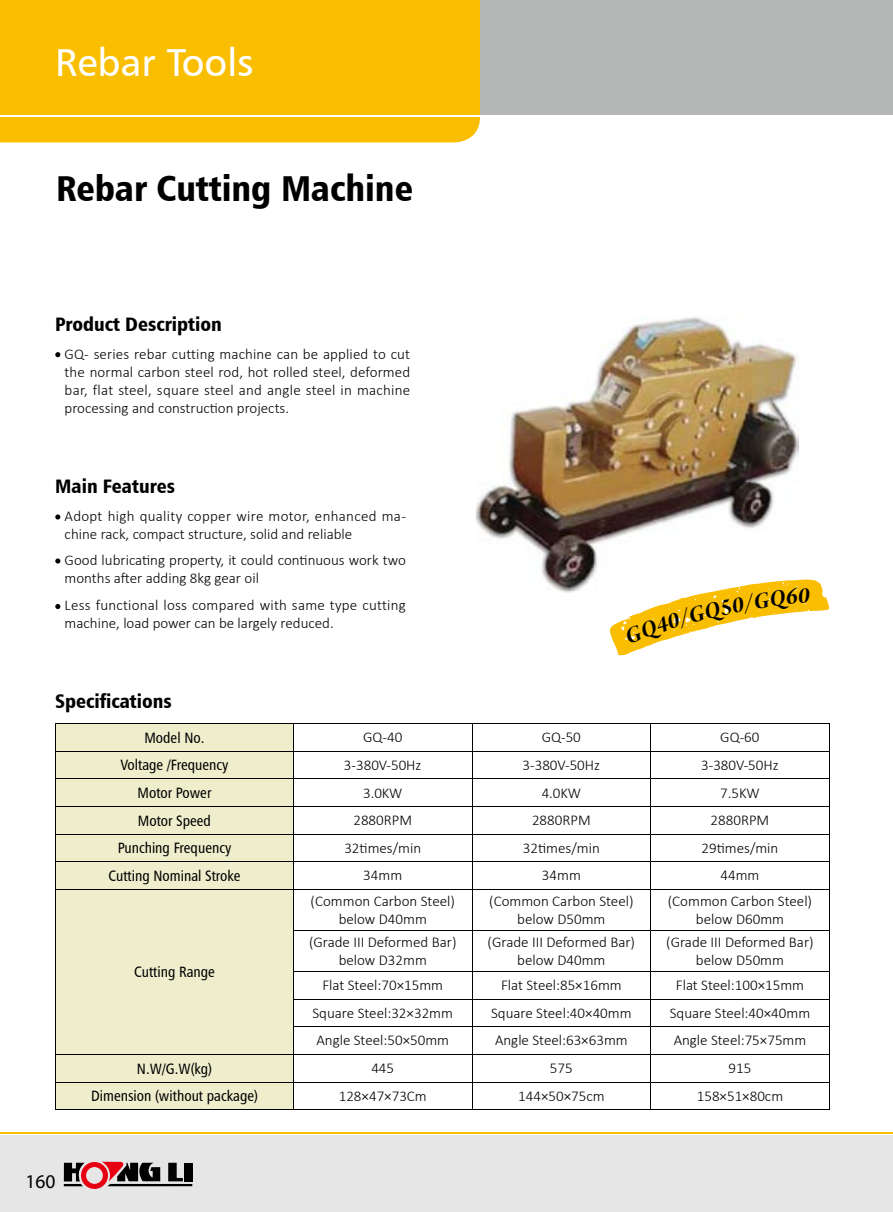
<style>
.page{position:relative;width:893px;height:1212px;background:#fff}
.page>*{position:absolute;margin:0;border:0;box-sizing:border-box;transform-origin:0 0}
.t1{font:39px "Humanist 777 BT Roman B";color:#fff}
.t2{font:36px "Humanist 777 BT Black Condensed B";color:#000}
.t3{font:19.5px "Humanist 777 BT Black Condensed B";color:#000}
.t4{font:19.5px "Myriad Pro";color:#000}
.t5{font:300 15px/18px "Calibri";color:#000;text-align:center}
.t6{font:15px "Humanist 777 BT Roman Condensed B";color:#000}
</style>
<div class="page">
<div style="left:0;top:1135px;width:893px;height:77px;background:#e6e6e6"></div>
<div style="left:0;top:0;width:893px;height:115px;background:#b5b6b6"></div>
<div style="left:0;top:0;width:480px;height:142px;background:#fabe00"></div>
<hr style="left:0;top:115px;width:480px;height:1px;background:#fff">
<hr style="left:0;top:1132px;width:893px;height:1px;background:#fabe00">
<svg style="left:64px;top:1162px;width:128px;height:27px"></svg>
<svg style="left:55px;top:352px;width:5px;height:5px"></svg>
<svg style="left:55px;top:514px;width:5px;height:5px"></svg>
<svg style="left:55px;top:558px;width:5px;height:5px"></svg>
<svg style="left:55px;top:604px;width:5px;height:5px"></svg>
<img style="left:478px;top:317px;width:320px;height:274px">
<div style="left:56px;top:724px;width:237px;height:385px;background:#eeedcc"></div>
<hr style="left:55px;top:723px;width:238px;height:1px;background:#000">
<hr style="left:293px;top:723px;width:179px;height:1px;background:#000">
<hr style="left:472px;top:723px;width:179px;height:1px;background:#000">
<hr style="left:651px;top:723px;width:178px;height:1px;background:#000">
<hr style="left:55px;top:751px;width:238px;height:1px;background:#000">
<hr style="left:293px;top:751px;width:179px;height:1px;background:#000">
<hr style="left:472px;top:751px;width:179px;height:1px;background:#000">
<hr style="left:651px;top:751px;width:178px;height:1px;background:#000">
<hr style="left:55px;top:779px;width:238px;height:1px;background:#000">
<hr style="left:293px;top:779px;width:179px;height:1px;background:#000">
<hr style="left:472px;top:779px;width:179px;height:1px;background:#000">
<hr style="left:651px;top:779px;width:178px;height:1px;background:#000">
<hr style="left:55px;top:806px;width:238px;height:1px;background:#000">
<hr style="left:293px;top:806px;width:179px;height:1px;background:#000">
<hr style="left:472px;top:806px;width:179px;height:1px;background:#000">
<hr style="left:651px;top:806px;width:178px;height:1px;background:#000">
<hr style="left:55px;top:834px;width:238px;height:1px;background:#000">
<hr style="left:293px;top:834px;width:179px;height:1px;background:#000">
<hr style="left:472px;top:834px;width:179px;height:1px;background:#000">
<hr style="left:651px;top:834px;width:178px;height:1px;background:#000">
<hr style="left:55px;top:862px;width:238px;height:1px;background:#000">
<svg style="left:55px;top:724px;width:1px;height:165px"></svg>
<hr style="left:293px;top:862px;width:179px;height:1px;background:#000">
<svg style="left:293px;top:724px;width:1px;height:165px"></svg>
<hr style="left:472px;top:862px;width:179px;height:1px;background:#000">
<svg style="left:472px;top:724px;width:1px;height:165px"></svg>
<hr style="left:651px;top:862px;width:178px;height:1px;background:#000">
<svg style="left:650px;top:724px;width:1px;height:165px"></svg>
<svg style="left:829px;top:724px;width:1px;height:165px"></svg>
<hr style="left:55px;top:889px;width:238px;height:1px;background:#000">
<hr style="left:55px;top:890px;width:1px;height:40px;background:#000">
<hr style="left:55px;top:930px;width:1px;height:41px;background:#000">
<hr style="left:293px;top:889px;width:179px;height:1px;background:#000">
<hr style="left:293px;top:890px;width:1px;height:40px;background:#000">
<hr style="left:472px;top:889px;width:179px;height:1px;background:#000">
<hr style="left:472px;top:890px;width:1px;height:40px;background:#000">
<hr style="left:651px;top:889px;width:178px;height:1px;background:#000">
<hr style="left:650px;top:890px;width:1px;height:40px;background:#000">
<hr style="left:829px;top:890px;width:1px;height:40px;background:#000">
<hr style="left:293px;top:930px;width:179px;height:1px;background:#000">
<hr style="left:293px;top:931px;width:1px;height:40px;background:#000">
<hr style="left:472px;top:930px;width:179px;height:1px;background:#000">
<hr style="left:472px;top:931px;width:1px;height:40px;background:#000">
<hr style="left:651px;top:930px;width:178px;height:1px;background:#000">
<hr style="left:650px;top:931px;width:1px;height:40px;background:#000">
<hr style="left:829px;top:931px;width:1px;height:40px;background:#000">
<hr style="left:293px;top:971px;width:179px;height:1px;background:#000">
<hr style="left:472px;top:971px;width:179px;height:1px;background:#000">
<hr style="left:651px;top:971px;width:178px;height:1px;background:#000">
<hr style="left:293px;top:999px;width:179px;height:1px;background:#000">
<hr style="left:472px;top:999px;width:179px;height:1px;background:#000">
<hr style="left:651px;top:999px;width:178px;height:1px;background:#000">
<hr style="left:293px;top:1026px;width:179px;height:1px;background:#000">
<hr style="left:472px;top:1026px;width:179px;height:1px;background:#000">
<hr style="left:651px;top:1026px;width:178px;height:1px;background:#000">
<hr style="left:55px;top:1054px;width:238px;height:1px;background:#000">
<hr style="left:293px;top:1054px;width:179px;height:1px;background:#000">
<hr style="left:472px;top:1054px;width:179px;height:1px;background:#000">
<hr style="left:651px;top:1054px;width:178px;height:1px;background:#000">
<hr style="left:55px;top:1082px;width:238px;height:1px;background:#000">
<svg style="left:55px;top:971px;width:1px;height:138px"></svg>
<hr style="left:293px;top:1082px;width:179px;height:1px;background:#000">
<svg style="left:293px;top:972px;width:1px;height:137px"></svg>
<hr style="left:472px;top:1082px;width:179px;height:1px;background:#000">
<svg style="left:472px;top:972px;width:1px;height:137px"></svg>
<hr style="left:651px;top:1082px;width:178px;height:1px;background:#000">
<svg style="left:650px;top:972px;width:1px;height:137px"></svg>
<svg style="left:829px;top:972px;width:1px;height:137px"></svg>
<hr style="left:55px;top:1109px;width:238px;height:1px;background:#000">
<hr style="left:293px;top:1109px;width:179px;height:1px;background:#000">
<hr style="left:472px;top:1109px;width:179px;height:1px;background:#000">
<hr style="left:651px;top:1109px;width:178px;height:1px;background:#000">
<svg style="left:609px;top:579px;width:221px;height:77px"></svg>
<h1 class="t1" style="left:55px;top:38px;width:200px">Rebar Tools</h1>
<h2 class="t2" style="left:56px;top:165px;width:359px">Rebar Cutting Machine</h2>
<h3 class="t3" style="left:55px;top:312px;width:168px">Product Description</h3>
<p class="t5" style="left:65px;top:345px;width:347px;text-align:justify">GQ- series rebar cutting machine can be applied to cut the normal carbon steel rod, hot rolled steel, deformed bar, flat steel, square steel and angle steel in machine processing and construction projects.</p>
<h3 class="t3" style="left:55px;top:474px;width:121px">Main Features</h3>
<p class="t5" style="left:65px;top:507px;width:343px;text-align:left">Adopt high quality copper wire motor, enhanced ma&shy;chine rack, compact structure, solid and reliable</p>
<p class="t5" style="left:65px;top:551px;width:343px;text-align:left">Good lubricating property, it could continuous work two months after adding 8kg gear oil</p>
<p class="t5" style="left:65px;top:596px;width:343px;text-align:left">Less functional loss compared with same type cutting machine, load power can be largely reduced.</p>
<h3 class="t3" style="left:55px;top:688px;width:118px">Specifications</h3>
<p class="t6" style="left:144px;top:728px;width:61px">Model No.</p>
<p class="t5" style="left:363px;top:728px;width:41px">GQ-40</p>
<p class="t5" style="left:542px;top:728px;width:41px">GQ-50</p>
<p class="t5" style="left:720px;top:728px;width:41px">GQ-60</p>
<p class="t6" style="left:120px;top:756px;width:110px">Voltage /Frequency</p>
<p class="t5" style="left:344px;top:756px;width:79px">3-380V-50Hz</p>
<p class="t5" style="left:523px;top:756px;width:79px">3-380V-50Hz</p>
<p class="t5" style="left:701px;top:756px;width:79px">3-380V-50Hz</p>
<p class="t6" style="left:138px;top:783px;width:75px">Motor Power</p>
<p class="t5" style="left:363px;top:783px;width:41px">3.0KW</p>
<p class="t5" style="left:542px;top:783px;width:41px">4.0KW</p>
<p class="t5" style="left:720px;top:783px;width:41px">7.5KW</p>
<p class="t6" style="left:138px;top:811px;width:75px">Motor Speed</p>
<p class="t5" style="left:353px;top:811px;width:60px">2880RPM</p>
<p class="t5" style="left:532px;top:811px;width:60px">2880RPM</p>
<p class="t5" style="left:711px;top:811px;width:60px">2880RPM</p>
<p class="t6" style="left:118px;top:839px;width:115px">Punching Frequency</p>
<p class="t5" style="left:344px;top:839px;width:78px">32times/min</p>
<p class="t5" style="left:523px;top:839px;width:78px">32times/min</p>
<p class="t5" style="left:702px;top:839px;width:78px">29times/min</p>
<p class="t6" style="left:108px;top:866px;width:134px">Cutting Nominal Stroke</p>
<p class="t5" style="left:363px;top:866px;width:40px">34mm</p>
<p class="t5" style="left:542px;top:866px;width:40px">34mm</p>
<p class="t5" style="left:720px;top:866px;width:40px">44mm</p>
<p class="t6" style="left:134px;top:963px;width:82px">Cutting Range</p>
<p class="t5" style="left:311px;top:892px;width:146px;line-height:17.5px">(Common Carbon Steel) below D40mm</p>
<p class="t5" style="left:489px;top:892px;width:146px;line-height:17.5px">(Common Carbon Steel) below D50mm</p>
<p class="t5" style="left:668px;top:892px;width:146px;line-height:17.5px">(Common Carbon Steel) below D60mm</p>
<p class="t5" style="left:309px;top:933px;width:149px;line-height:17.5px">(Grade III Deformed Bar) below D32mm</p>
<p class="t5" style="left:488px;top:933px;width:149px;line-height:17.5px">(Grade III Deformed Bar) below D40mm</p>
<p class="t5" style="left:666px;top:933px;width:149px;line-height:17.5px">(Grade III Deformed Bar) below D50mm</p>
<p class="t5" style="left:322px;top:976px;width:122px">Flat Steel:70×15mm</p>
<p class="t5" style="left:501px;top:976px;width:122px">Flat Steel:85×16mm</p>
<p class="t5" style="left:676px;top:976px;width:130px">Flat Steel:100×15mm</p>
<p class="t5" style="left:313px;top:1004px;width:142px">Square Steel:32×32mm</p>
<p class="t5" style="left:491px;top:1004px;width:142px">Square Steel:40×40mm</p>
<p class="t5" style="left:670px;top:1004px;width:142px">Square Steel:40×40mm</p>
<p class="t5" style="left:316px;top:1031px;width:134px">Angle Steel:50×50mm</p>
<p class="t5" style="left:495px;top:1031px;width:134px">Angle Steel:63×63mm</p>
<p class="t5" style="left:674px;top:1031px;width:134px">Angle Steel:75×75mm</p>
<h3 class="t4" style="left:26px;top:1169px;width:32px">160</h3>
<p class="t6" style="left:137px;top:1059px;width:77px">N.W/G.W(kg)</p>
<p class="t5" style="left:371px;top:1059px;width:24px">445</p>
<p class="t5" style="left:550px;top:1059px;width:24px">575</p>
<p class="t5" style="left:729px;top:1059px;width:24px">915</p>
<p class="t6" style="left:91px;top:1087px;width:168px">Dimension (without package)</p>
<p class="t5" style="left:339px;top:1086px;width:90px">128×47×73Cm</p>
<p class="t5" style="left:518px;top:1086px;width:88px">144×50×75cm</p>
<p class="t5" style="left:697px;top:1086px;width:88px">158×51×80cm</p>
</div>
